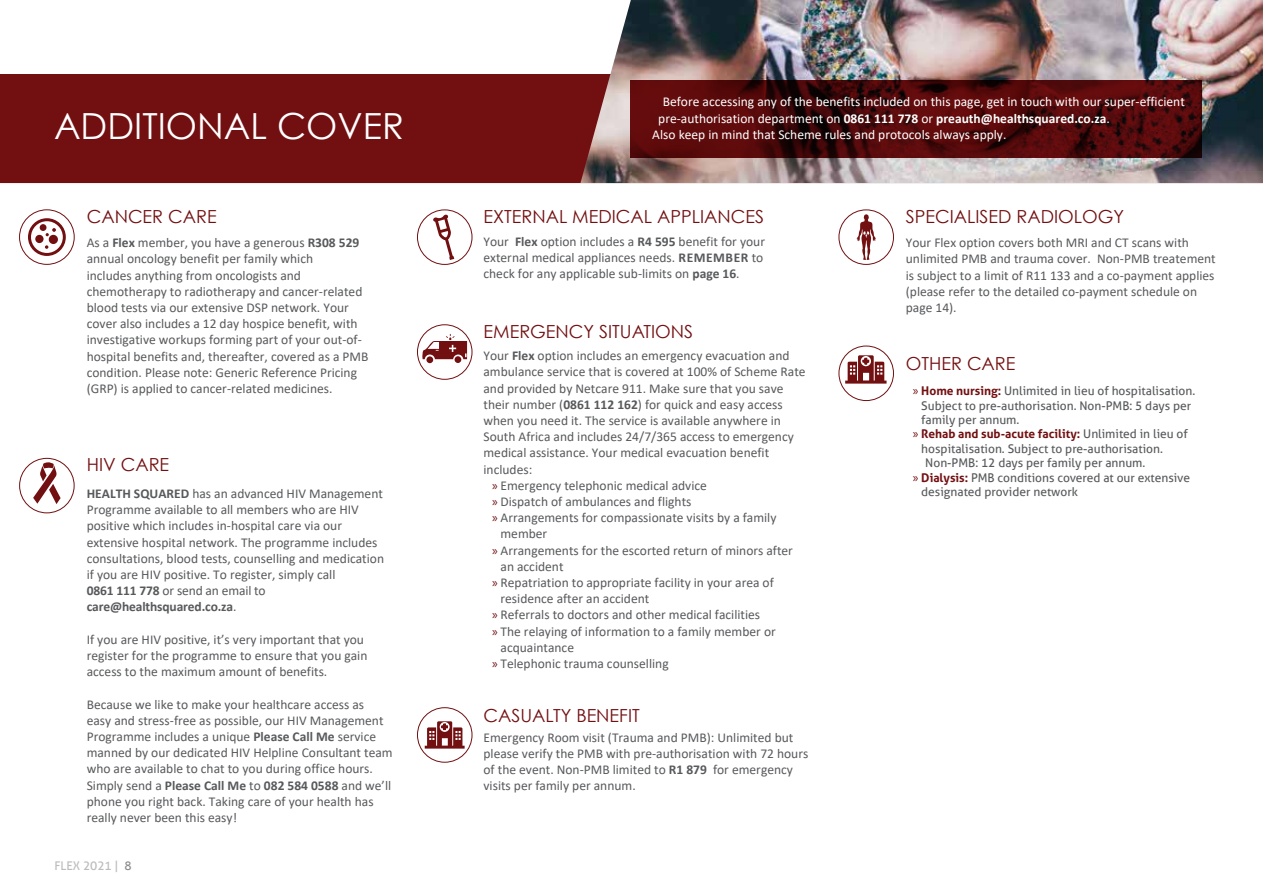
<style>
.page{position:relative;width:1263px;height:893px;background:#fff}
.page>*{position:absolute;margin:0;border:0;box-sizing:border-box;transform-origin:0 0}
.t1{font:36px "Century Gothic";color:#fff}
.t2{font:18px "Century Gothic";color:#720f11}
.t3{font:13.5px/16.2px "Calibri";color:#58595b}
.t4{font:13.5px "Calibri";color:#fff}
.t5{font:700 13.5px "Calibri";color:#fff}
.t6{font:12px "Aller";color:#595a5c}
.t7{font:700 12px "Aller";color:#720f11}
.t8{font:12px "Aller";color:#bdbbbb}
.s1{font-weight:400}
.s2{font-weight:700}
.s3{color:#8d8a8c}
.s4{font-family:"Myriad Pro";color:#720f11}
.s5{font-family:"Myriad Pro";font-size:13.5px;color:#720f11}
.s6{font-weight:700;color:#720f11}
.s7{font-family:"Myriad Pro";font-weight:400;font-size:13.5px}
.s8{font-weight:400;color:#595a5c}
</style>
<div class="page">
<div style="left:417px;top:707px;width:55px;height:56px;border:1px solid #710f11;border-radius:50%"></div>
<div style="left:0;top:74px;width:580px;height:109px;background:#720f11"></div>
<img style="left:580px;top:0;width:683px;height:183px">
<svg style="left:630px;top:80px;width:571px;height:78px;background:#4d090a"></svg>
<div style="left:417px;top:209px;width:55px;height:56px;border:1px solid #720f11;border-radius:50%"></div>
<svg style="left:433px;top:214px;width:21px;height:46px"></svg>
<div style="left:19px;top:209px;width:56px;height:56px;border:1px solid #720f11;border-radius:50%"></div>
<svg style="left:28px;top:218px;width:38px;height:38px"></svg>
<svg style="left:856px;top:214px;width:20px;height:46px"></svg>
<div style="left:838px;top:209px;width:56px;height:56px;border:1px solid #720f11;border-radius:50%"></div>
<div style="left:19px;top:458px;width:56px;height:55px;border:1px solid #720f11;border-radius:50%"></div>
<svg style="left:33px;top:461px;width:28px;height:43px"></svg>
<svg style="left:845px;top:355px;width:41px;height:29px"></svg>
<div style="left:838px;top:346px;width:56px;height:55px;border:1px solid #720f11;border-radius:50%"></div>
<div style="left:426px;top:356px;width:7px;height:7px;background:#720f11;border-radius:50%"></div>
<div style="left:454px;top:356px;width:7px;height:7px;background:#720f11;border-radius:50%"></div>
<svg style="left:422px;top:334px;width:45px;height:25px"></svg>
<div style="left:417px;top:324px;width:55px;height:56px;border:1px solid #720f11;border-radius:50%"></div>
<svg style="left:425px;top:721px;width:40px;height:28px"></svg>
<h1 class="t1" style="left:54px;top:104px;width:351px">ADDITIONAL COVER</h1>
<p class="t4" style="left:663px;top:92px;width:524px">Before accessing any of the benefits included on this page, get in touch with our super-efficient</p>
<p class="t5" style="left:658px;top:108px;width:453px"><span class="s1">pre-authorisation department on</span> 0861 111 778 <span class="s1">or</span> preauth@healthsquared.co.za<span class="s1">.</span></p>
<p class="t4" style="left:652px;top:125px;width:356px">Also keep in mind that Scheme rules and protocols always apply.</p>
<h2 class="t2" style="left:87px;top:206px;width:131px">CANCER CARE</h2>
<h2 class="t2" style="left:483px;top:206px;width:282px">EXTERNAL MEDICAL APPLIANCES</h2>
<h2 class="t2" style="left:906px;top:206px;width:220px">SPECIALISED RADIOLOGY</h2>
<p class="t3" style="left:87px;top:234px;width:283px">As a <span class="s2">Flex</span> member, you have a generous <span class="s2">R308 529 </span>annual oncology benefit per family which<br>includes anything from oncologists and chemotherapy to radiotherapy and cancer-related blood tests via our extensive DSP network. Your cover also includes a 12 day hospice benefit, with investigative workups forming part of your out-of&shy;hospital benefits and, thereafter, covered as a PMB condition. Please note: Generic Reference Pricing (GRP) is applied to cancer-related medicines.</p>
<h2 class="t2" style="left:87px;top:454px;width:84px">HIV CARE</h2>
<p class="t3" style="left:87px;top:485px;width:299px"><span class="s2">HEALTH SQUARED</span> has an advanced HIV Management Programme available to all members who are HIV positive which includes in-hospital care via our extensive hospital network. The programme includes consultations, blood tests, counselling and medication if you are HIV positive. To register, simply call<br><span class="s2">0861 111 778</span> or send an email to <span class="s2">care@healthsquared.co.za</span>.</p>
<p class="t3" style="left:87px;top:631px;width:282px">If you are HIV positive, it’s very important that you register for the programme to ensure that you gain access to the maximum amount of benefits.</p>
<p class="t3" style="left:87px;top:696px;width:307px">Because we like to make your healthcare access as<br>easy and stress-free as possible, our HIV Management Programme includes a unique <span class="s2">Please Call Me</span> service manned by our dedicated HIV Helpline Consultant team who are available to chat to you during office hours.<br>Simply send a <span class="s2">Please Call Me</span> to <span class="s2">082 584 0588</span> and we’ll phone you right back. Taking care of your health has really never been this easy!</p>
<p class="t8" style="left:54px;top:858px;width:79px">FLEX 2021 | <span class="s3">8</span></p>
<p class="t3" style="left:483px;top:233px;width:283px">Your <span class="s2">Flex</span> option includes a <span class="s2">R4 595</span> benefit for your external medical appliances needs. <span class="s2">REMEMBER</span> to check for any applicable sub-limits on <span class="s2">page 16</span>.</p>
<h2 class="t2" style="left:483px;top:320px;width:211px">EMERGENCY SITUATIONS</h2>
<p class="t3" style="left:483px;top:347px;width:308px">Your <span class="s2">Flex</span> option includes an emergency evacuation and</p>
<p class="t3" style="left:483px;top:363px;width:324px">ambulance service that is covered at 100% of Scheme Rate</p>
<p class="t3" style="left:483px;top:380px;width:301px">and provided by Netcare 911. Make sure that you save</p>
<p class="t3" style="left:483px;top:396px;width:301px">their number (<span class="s2">0861 112 162</span>) for quick and easy access</p>
<p class="t3" style="left:483px;top:412px;width:299px">when you need it. The service is available anywhere in</p>
<p class="t3" style="left:483px;top:428px;width:312px">South Africa and includes 24/7/365 access to emergency</p>
<p class="t3" style="left:483px;top:444px;width:287px">medical assistance. Your medical evacuation benefit</p>
<p class="t3" style="left:483px;top:461px;width:50px">includes:</p>
<p class="t3" style="left:492px;top:477px;width:216px"><span class="s4">»</span> Emergency telephonic medical advice</p>
<p class="t3" style="left:492px;top:493px;width:201px"><span class="s4">»</span> Dispatch of ambulances and flights</p>
<p class="t3" style="left:492px;top:509px;width:286px"><span class="s4">»</span> Arrangements for compassionate visits by a family</p>
<p class="t3" style="left:500px;top:525px;width:48px">member</p>
<p class="t3" style="left:492px;top:542px;width:302px"><span class="s4">»</span> Arrangements for the escorted return of minors after</p>
<p class="t3" style="left:500px;top:558px;width:65px">an accident</p>
<p class="t3" style="left:492px;top:574px;width:283px"><span class="s4">»</span> Repatriation to appropriate facility in your area of</p>
<p class="t3" style="left:500px;top:590px;width:150px">residence after an accident</p>
<p class="t3" style="left:492px;top:606px;width:270px"><span class="s4">»</span> Referrals to doctors and other medical facilities</p>
<p class="t3" style="left:492px;top:623px;width:285px"><span class="s4">»</span> The relaying of information to a family member or</p>
<p class="t3" style="left:500px;top:639px;width:75px">acquaintance</p>
<p class="t3" style="left:492px;top:655px;width:178px"><span class="s4">»</span> Telephonic trauma counselling</p>
<h2 class="t2" style="left:483px;top:704px;width:158px">CASUALTY BENEFIT</h2>
<p class="t3" style="left:483px;top:729px;width:326px">Emergency Room visit (Trauma and PMB): Unlimited but please verify the PMB with pre-authorisation with 72 hours of the event. Non-PMB limited to <span class="s2">R1 879</span> for emergency visits per family per annum.</p>
<p class="t3" style="left:906px;top:234px;width:311px">Your Flex option covers both MRI and CT scans with unlimited PMB and trauma cover. Non-PMB treatement is subject to a limit of R11 133 and a co-payment applies (please refer to the detailed co-payment schedule on page 14).</p>
<h2 class="t2" style="left:906px;top:352px;width:111px">OTHER CARE</h2>
<p class="t6" style="left:913px;top:384px;width:284px"><span class="s5">»</span> <span class="s6">Home nursing:</span> Unlimited in lieu of hospitalisation.</p>
<p class="t6" style="left:921px;top:398px;width:272px">Subject to pre-authorisation. Non-PMB: 5 days per</p>
<p class="t6" style="left:921px;top:412px;width:100px">family per annum.</p>
<p class="t7" style="left:913px;top:427px;width:277px"><span class="s7">»</span> Rehab and sub-acute facility: <span class="s8">Unlimited in lieu of</span></p>
<p class="t6" style="left:921px;top:441px;width:243px">hospitalisation. Subject to pre-authorisation.</p>
<p class="t6" style="left:925px;top:456px;width:222px">Non-PMB: 12 days per family per annum.</p>
<p class="t6" style="left:913px;top:470px;width:279px"><span class="s5">»</span> <span class="s6">Dialysis:</span> PMB conditions covered at our extensive</p>
<p class="t6" style="left:921px;top:484px;width:158px">designated provider network</p>
</div>
